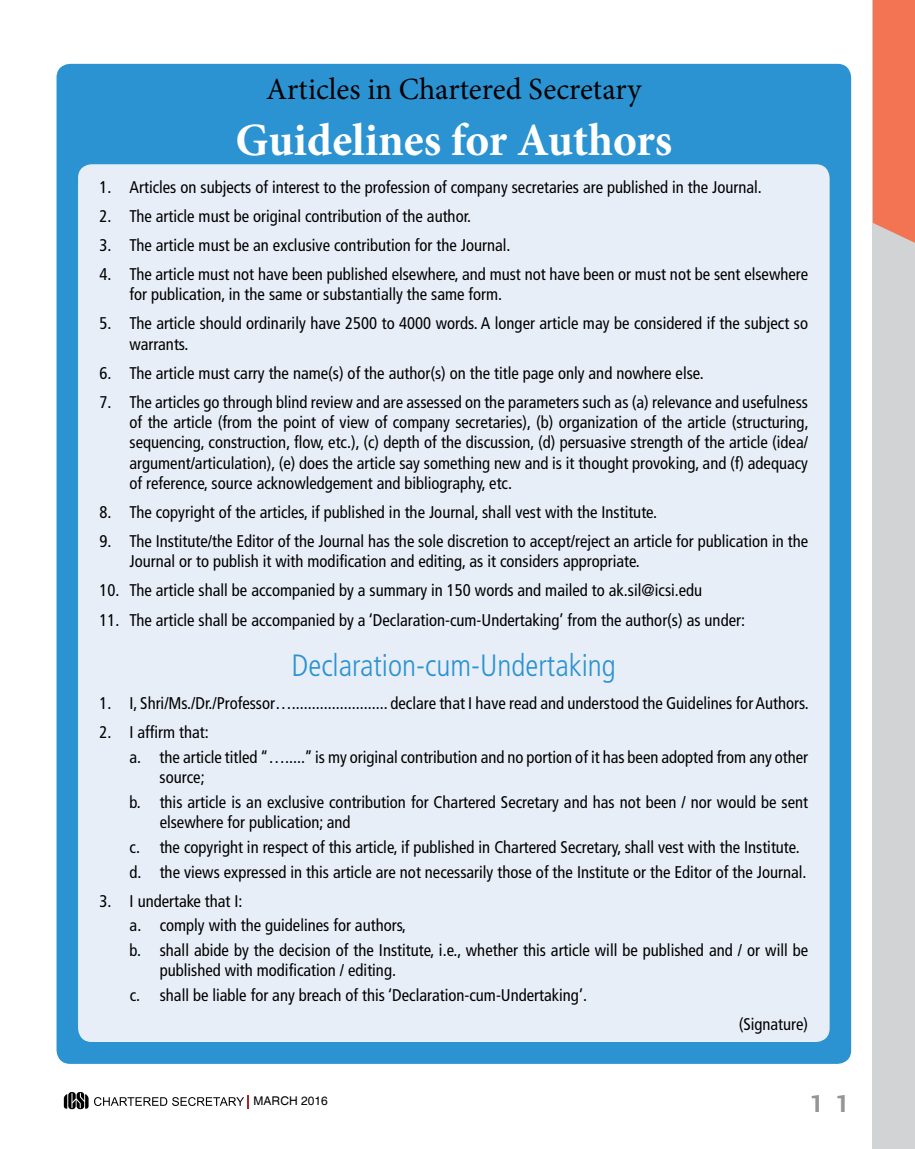
<style>
.page{position:relative;width:915px;height:1149px;background:#fff}
.page>*{position:absolute;margin:0;border:0;box-sizing:border-box;transform-origin:0 0}
.t1{font:700 46.2px "Minion Pro";color:#fff}
.t2{font:500 33px "Bank Gothic BT";color:#939598}
.t3{font:30.75px "Minion Pro";color:#000}
.t4{font:300 condensed 30.75px "Frutiger";color:#2b93d1}
.t5{font:condensed 16.95px/20.2px "Frutiger";color:#000}
.t6{font:12px "Helvetica";color:#000}
</style>
<div class="page">
<div style="left:872px;top:0;width:42px;height:1148px;background:#d1d3d4"></div>
<svg style="left:872px;top:0;width:42px;height:243px"></svg>
<svg style="left:64px;top:1092px;width:24px;height:16px"></svg>
<svg style="left:94px;top:1095px;width:155px;height:12px"></svg>
<div style="left:56px;top:64px;width:794px;height:999px;background:#2b93d1;border-radius:14px"></div>
<div style="left:78px;top:164px;width:751px;height:877px;background:#e8eef8;border-radius:14px"></div>
<h3 class="t3" style="left:266px;top:69px;width:376px">Articles in Chartered Secretary</h3>
<h1 class="t1" style="left:235px;top:107px;width:438px">Guidelines for Authors</h1>
<p class="t5" style="left:99px;top:177px;width:663px">1. Articles on subjects of interest to the profession of company secretaries are published in the Journal.</p>
<p class="t5" style="left:99px;top:206px;width:373px">2. The article must be original contribution of the author.</p>
<p class="t5" style="left:99px;top:235px;width:412px">3. The article must be an exclusive contribution for the Journal.</p>
<p class="t5" style="left:129px;top:264px;width:680px;text-indent:-30px">4. The article must not have been published elsewhere, and must not have been or must not be sent elsewhere for publication, in the same or substantially the same form.</p>
<p class="t5" style="left:129px;top:313px;width:679px;text-indent:-30px">5. The article should ordinarily have 2500 to 4000 words. A longer article may be considered if the subject so warrants.</p>
<p class="t5" style="left:99px;top:362px;width:605px">6. The article must carry the name(s) of the author(s) on the title page only and nowhere else.</p>
<p class="t5" style="left:129px;top:391px;width:680px;text-align:justify;text-indent:-30px">7. The articles go through blind review and are assessed on the parameters such as (a) relevance and usefulness of the article (from the point of view of company secretaries), (b) organization of the article (structuring, sequencing, construction, flow, etc.), (c) depth of the discussion, (d) persuasive strength of the article (idea/ argument/articulation), (e) does the article say something new and is it thought provoking, and (f) adequacy of reference, source acknowledgement and bibliography, etc.</p>
<p class="t5" style="left:99px;top:502px;width:559px">8. The copyright of the articles, if published in the Journal, shall vest with the Institute.</p>
<p class="t5" style="left:129px;top:531px;width:679px;text-indent:-30px">9. The Institute/the Editor of the Journal has the sole discretion to accept/reject an article for publication in the<br>Journal or to publish it with modification and editing, as it considers appropriate.</p>
<p class="t5" style="left:99px;top:580px;width:604px">10. The article shall be accompanied by a summary in 150 words and mailed to ak.sil@icsi.edu</p>
<p class="t5" style="left:99px;top:609px;width:646px">11. The article shall be accompanied by a ‘Declaration-cum-Undertaking’ from the author(s) as under:</p>
<h3 class="t4" style="left:291px;top:647px;width:326px">Declaration-cum-Undertaking</h3>
<p class="t5" style="left:99px;top:692px;width:710px">1. I, Shri/Ms./Dr./Professor…........................ declare that I have read and understood the Guidelines for Authors.</p>
<p class="t5" style="left:129px;top:719px;width:680px;line-height:24.8px;text-indent:-30px">2. I affirm that:<br>a. the article titled “….....” is my original contribution and no portion of it has been adopted from any other</p>
<p class="t5" style="left:129px;top:764px;width:679px;line-height:24.8px;text-indent:30px">source;<br>b. this article is an exclusive contribution for Chartered Secretary and has not been / nor would be sent</p>
<p class="t5" style="left:129px;top:809px;width:678px;line-height:24.8px;text-indent:30px">elsewhere for publication; and<br>c. the copyright in respect of this article, if published in Chartered Secretary, shall vest with the Institute. d. the views expressed in this article are not necessarily those of the Institute or the Editor of the Journal.</p>
<p class="t5" style="left:130px;top:888px;width:679px;line-height:24.8px;text-indent:-30px">3. I undertake that I:<br>a. comply with the guidelines for authors,<br>b. shall abide by the decision of the Institute, i.e., whether this article will be published and / or will be</p>
<p class="t5" style="left:130px;top:957px;width:458px;line-height:24.8px;text-indent:30px">published with modification / editing.<br>c. shall be liable for any breach of this ‘Declaration-cum-Undertaking’.</p>
<p class="t5" style="left:738px;top:1013px;width:71px">(Signature)</p>
<p class="t6" style="left:253px;top:1093px;width:76px">MARCH 2016</p>
<h2 class="t2" style="left:803px;top:1084px;width:53px">11</h2>
</div>
